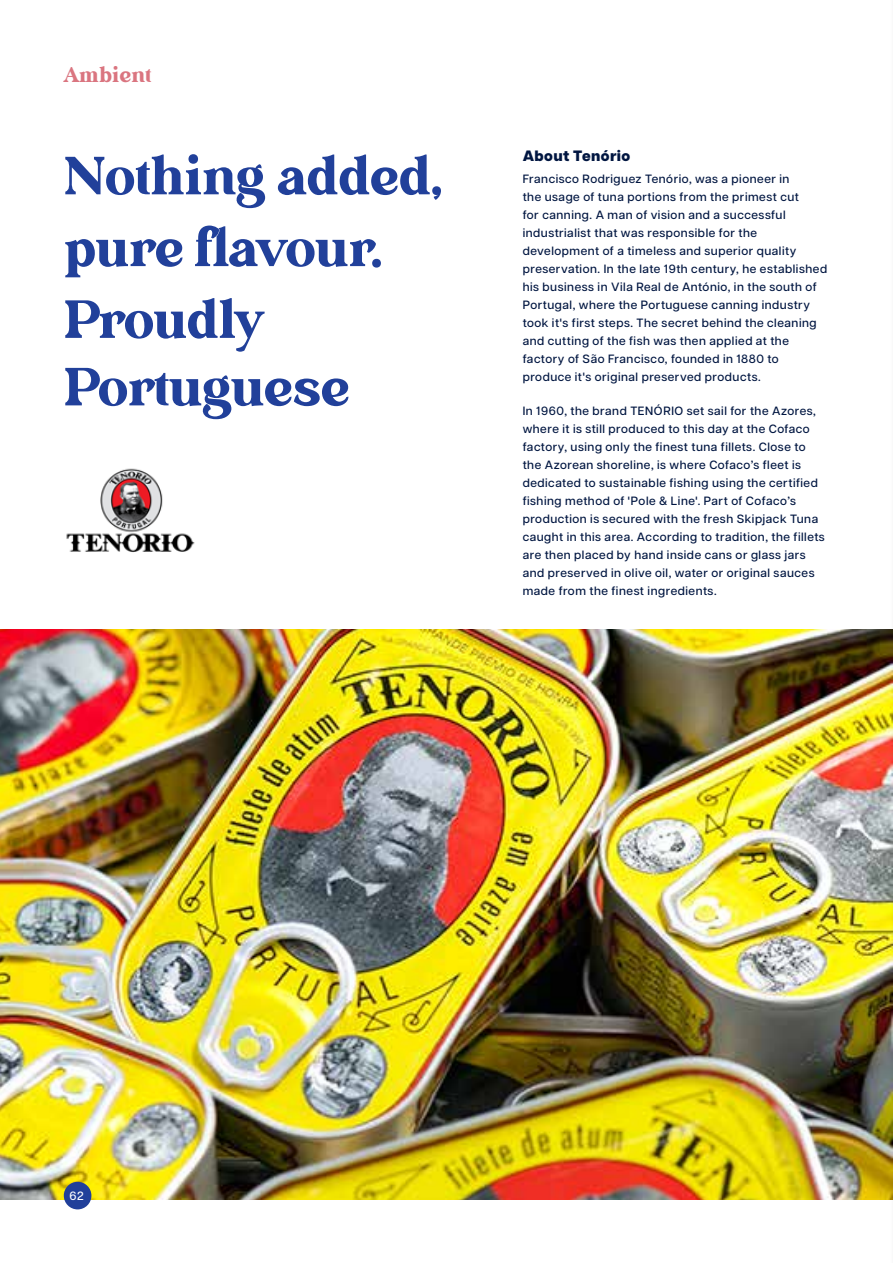
<style>
.page{position:relative;width:893px;height:1263px;background:#fff}
.page>*{position:absolute;margin:0;border:0;box-sizing:border-box;transform-origin:0 0}
.t1{font:75px/70.3px "Gentlemen";color:#21409a}
.t2{font:30px "Gentlemen";letter-spacing:.015em;color:#da7580}
.t3{font:800 15px "Articulat CF";letter-spacing:.025em;color:#001641}
.t4{font:500 12px/18px "Articulat CF";letter-spacing:.045em;color:#001641}
.t5{font:500 12px "Articulat CF";color:#fff}
</style>
<div class="page">
<img style="left:0;top:629px;width:890px;height:570px">
<img style="left:66px;top:468px;width:129px;height:85px">
<hr style="left:890px;top:0;width:3px;height:1263px;background:#f1f1f2">
<div style="left:64px;top:1182px;width:27px;height:27px;background:#21409a;border-radius:50%"></div>
<h2 class="t2" style="left:64px;top:63px;width:89px">Ambient</h2>
<h1 class="t1" style="left:64px;top:146px;width:380px">Nothing added, pure flavour.<br>Proudly<br>Portuguese</h1>
<p class="t3" style="left:523px;top:147px;width:109px">About Tenório</p>
<p class="t4" style="left:523px;top:170px;width:306px">Francisco Rodriguez Tenório, was a pioneer in<br>the usage of tuna portions from the primest cut<br>for canning. A man of vision and a successful industrialist that was responsible for the development of a timeless and superior quality preservation. In the late 19th century, he established his business in Vila Real de António, in the south of Portugal, where the Portuguese canning industry took it's first steps. The secret behind the cleaning and cutting of the fish was then applied at the factory of São Francisco, founded in 1880 to produce it's original preserved products.</p>
<p class="t4" style="left:523px;top:402px;width:304px">In 1960, the brand TENÓRIO set sail for the Azores, where it is still produced to this day at the Cofaco factory, using only the finest tuna fillets. Close to the Azorean shoreline, is where Cofaco’s fleet is dedicated to sustainable fishing using the certified fishing method of 'Pole &amp; Line'. Part of Cofaco’s production is secured with the fresh Skipjack Tuna caught in this area. According to tradition, the fillets are then placed by hand inside cans or glass jars and preserved in olive oil, water or original sauces made from the finest ingredients.</p>
<p class="t5" style="left:69px;top:1189px;width:16px">62</p>
</div>
